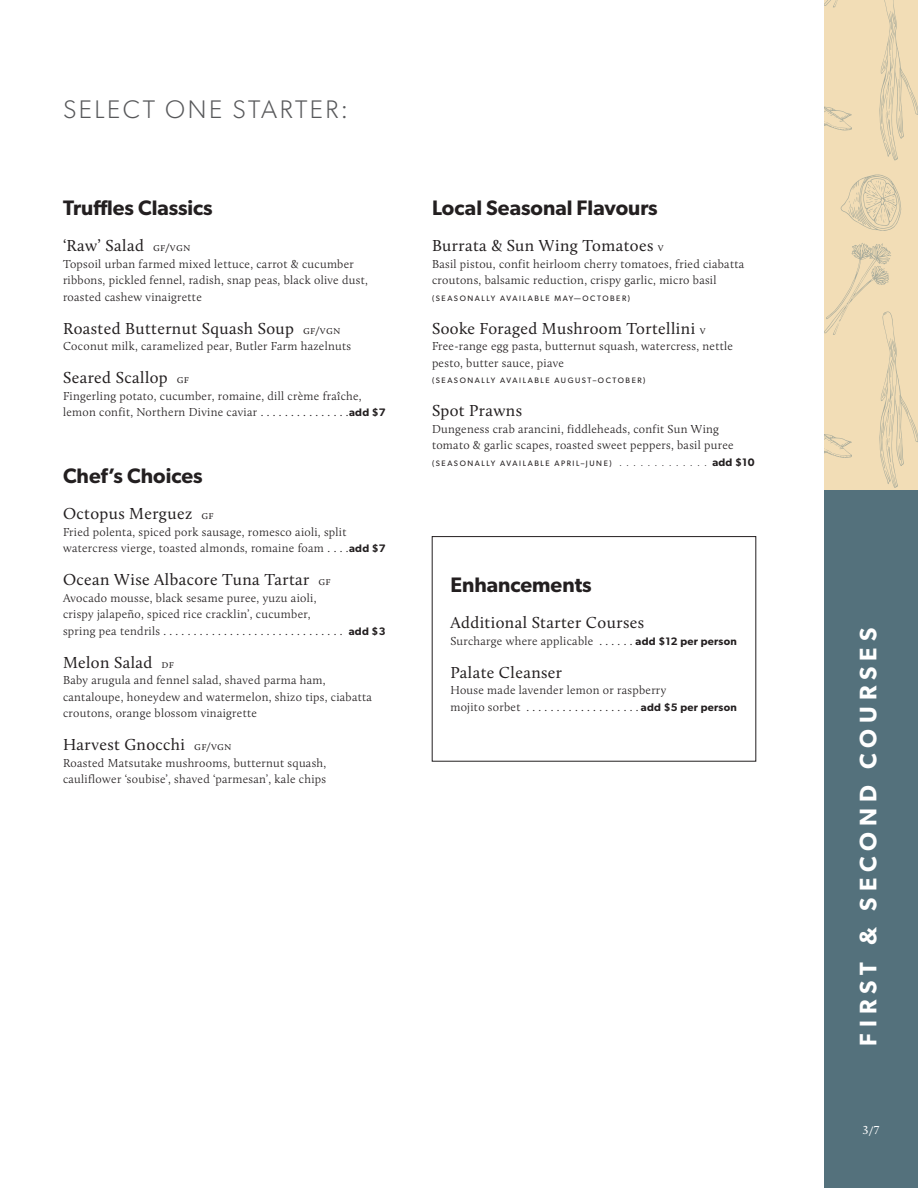
<style>
.page{position:relative;width:918px;height:1188px;background:#fff}
.page>*{position:absolute;margin:0;border:0;box-sizing:border-box;transform-origin:0 0}
.SELECT{font:300 25.5px "Gibson";letter-spacing:.1em;color:#57585a}
.Page_header{font:600 24px "Gibson";letter-spacing:.25em;color:#fff}
.Section_Headers{font:600 21px "Gibson";color:#231f20}
.Dish_Heads{font:16.5px "Calluna";letter-spacing:.025em;color:#231f20}
.body{font:300 12px/16.5px "Calluna";letter-spacing:.025em;color:#231f20}
.add_ons_body{font:300 12px/16.5px "Calluna";letter-spacing:.025em;color:#231f20}
.page_numbers{font:12px "Calluna";color:#fff}
.add_ons_body-2{font:600 10.95px "Gibson";letter-spacing:.025em;color:#231f20}
.body-2{font:600 10.95px "Gibson";letter-spacing:.025em;color:#231f20}
.body-3{font:7.8px "Gibson";letter-spacing:.2em;color:#231f20}
.s1{font-weight:300;font-size:12px}
.s2{font-family:"Gibson";font-weight:600;font-size:10.95px}
.s3{font-weight:600;font-size:10.95px}
</style>
<div class="page">
<div style="left:824px;top:490px;width:94px;height:698px;background:#54717c"></div>
<div style="left:824px;top:0;width:94px;height:490px;background:#f2ddb6"></div>
<svg style="left:841px;top:174px;width:60px;height:57px"></svg>
<svg style="left:824px;top:0;width:94px;height:160px"></svg>
<svg style="left:824px;top:243px;width:94px;height:245px"></svg>
<div style="left:432px;top:536px;width:324px;height:225px;border:1px solid #231f20"></div>
<p class="SELECT" style="left:63px;top:94px;width:287px">SELECT ONE STARTER:</p>
<p class="Section_Headers" style="left:63px;top:196px;width:151px">Truffles Classics</p>
<p class="Dish_Heads" style="left:63px;top:236px;width:129px">‘Raw’ Salad <span class="s1">gf/vgn</span></p>
<p class="body" style="left:63px;top:256px;width:306px">Topsoil urban farmed mixed lettuce, carrot &amp; cucumber ribbons, pickled fennel, radish, snap peas, black olive dust, roasted cashew vinaigrette</p>
<p class="Dish_Heads" style="left:63px;top:318px;width:279px">Roasted Butternut Squash Soup <span class="s1">gf/vgn</span></p>
<p class="body" style="left:63px;top:338px;width:290px">Coconut milk, caramelized pear, Butler Farm hazelnuts</p>
<p class="Dish_Heads" style="left:63px;top:368px;width:128px">Seared Scallop <span class="s1">gf</span></p>
<p class="body" style="left:63px;top:388px;width:300px">Fingerling potato, cucumber, romaine, dill crème fraîche, lemon confit, Northern Divine caviar ...............</p>
<p class="body-2" style="left:349px;top:406px;width:38px">add $7</p>
<p class="Section_Headers" style="left:63px;top:463px;width:141px">Chef’s Choices</p>
<p class="Dish_Heads" style="left:63px;top:504px;width:152px">Octopus Merguez <span class="s1">gf</span></p>
<p class="body" style="left:63px;top:523px;width:285px">Fried polenta, spiced pork sausage, romesco aioli, split watercress vierge, toasted almonds, romaine foam ....</p>
<p class="body-2" style="left:349px;top:542px;width:38px">add $7</p>
<p class="Dish_Heads" style="left:63px;top:570px;width:269px">Ocean Wise Albacore Tuna Tartar <span class="s1">gf</span></p>
<p class="body" style="left:63px;top:589px;width:324px">Avocado mousse, black sesame puree, yuzu aioli,<br>crispy jalapeño, spiced rice cracklin’, cucumber,<br>spring pea tendrils . . . . . . . . . . . . . . . . . . . . . . . . . . . . . . <span class="s2">add $3</span></p>
<p class="Dish_Heads" style="left:63px;top:652px;width:113px">Melon Salad <span class="s1">df</span></p>
<p class="body" style="left:63px;top:672px;width:310px">Baby arugula and fennel salad, shaved parma ham, cantaloupe, honeydew and watermelon, shizo tips, ciabatta croutons, orange blossom vinaigrette</p>
<p class="Dish_Heads" style="left:63px;top:735px;width:170px">Harvest Gnocchi <span class="s1">gf/vgn</span></p>
<p class="body" style="left:63px;top:754px;width:265px">Roasted Matsutake mushrooms, butternut squash, cauliflower ‘soubise’, shaved ‘parmesan’, kale chips</p>
<p class="Section_Headers" style="left:432px;top:196px;width:227px">Local Seasonal Flavours</p>
<p class="Dish_Heads" style="left:432px;top:236px;width:233px">Burrata &amp; Sun Wing Tomatoes <span class="s1">v</span></p>
<p class="body" style="left:432px;top:256px;width:314px">Basil pistou, confit heirloom cherry tomatoes, fried ciabatta croutons, balsamic reduction, crispy garlic, micro basil</p>
<p class="body-3" style="left:432px;top:294px;width:200px">(SEASONALLY AVAILABLE MAY—OCTOBER)</p>
<p class="Dish_Heads" style="left:432px;top:318px;width:275px">Sooke Foraged Mushroom Tortellini <span class="s1">v</span></p>
<p class="body" style="left:432px;top:338px;width:302px">Free-range egg pasta, butternut squash, watercress, nettle pesto, butter sauce, piave</p>
<p class="body-3" style="left:432px;top:376px;width:215px">(SEASONALLY AVAILABLE AUGUST–OCTOBER)</p>
<p class="Dish_Heads" style="left:432px;top:401px;width:92px">Spot Prawns</p>
<p class="body" style="left:432px;top:421px;width:303px">Dungeness crab arancini, fiddleheads, confit Sun Wing tomato &amp; garlic scapes, roasted sweet peppers, basil puree</p>
<p class="body-3" style="left:432px;top:459px;width:324px">(SEASONALLY AVAILABLE APRIL–JUNE) . . . . . . . . . . . . . <span class="s3">add $10</span></p>
<p class="Section_Headers" style="left:450px;top:572px;width:143px">Enhancements</p>
<p class="Dish_Heads" style="left:450px;top:613px;width:195px">Additional Starter Courses</p>
<p class="add_ons_body" style="left:450px;top:632px;width:153px">Surcharge where applicable .....</p>
<p class="add_ons_body-2" style="left:636px;top:634px;width:103px">add $12 per person</p>
<p class="Dish_Heads" style="left:450px;top:662px;width:113px">Palate Cleanser</p>
<p class="add_ons_body" style="left:450px;top:682px;width:217px">House made lavender lemon or raspberry mojito sorbet ...................</p>
<p class="add_ons_body-2" style="left:641px;top:700px;width:97px">add $5 per person</p>
<p class="Page_header" style="left:854px;top:1046px;width:419px;rotate:-90deg">FIRST &amp; SECOND COURSES</p>
<p class="page_numbers" style="left:863px;top:1123px;width:19px">3/7</p>
</div>
